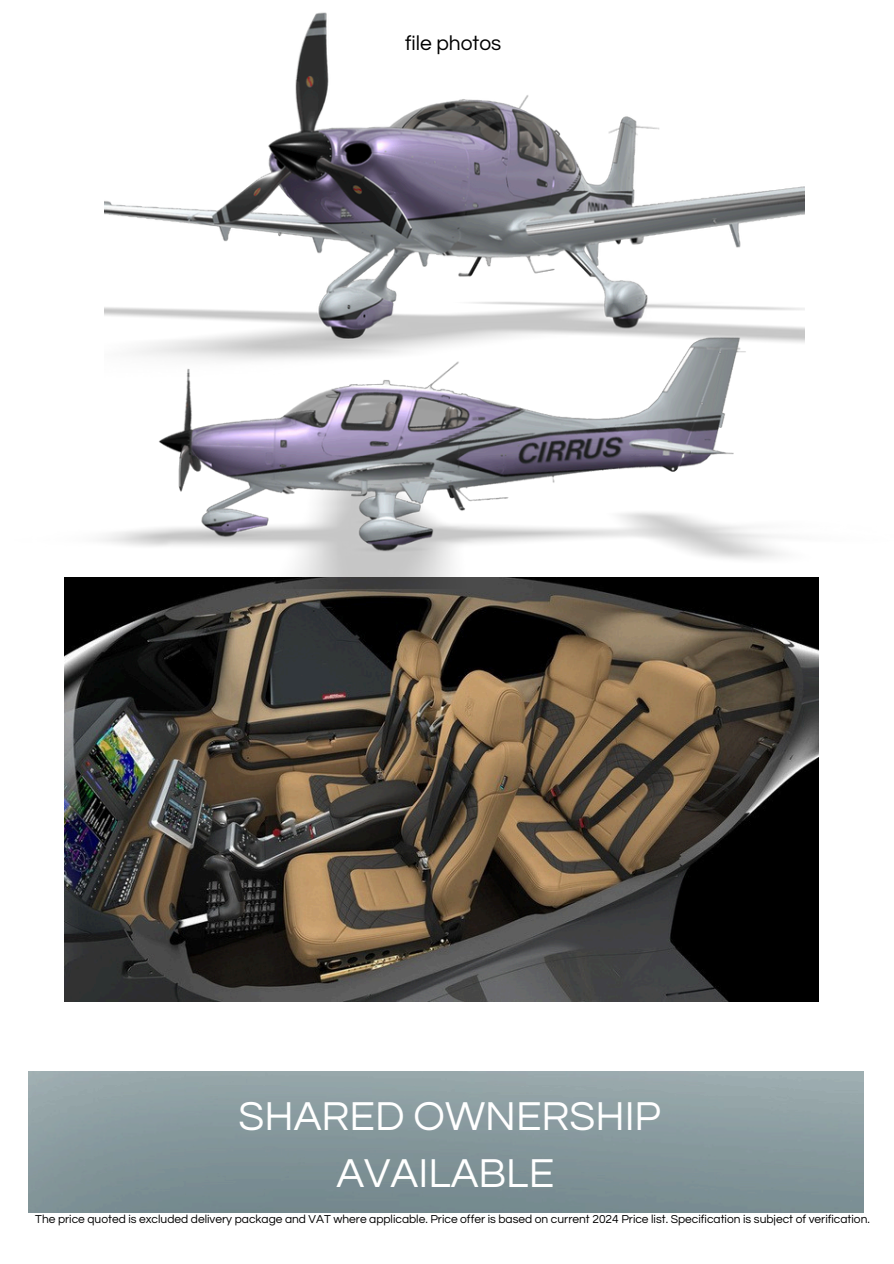
<style>
.page{position:relative;width:894px;height:1264px;background:#fff}
.page>*{position:absolute;margin:0;border:0;box-sizing:border-box;transform-origin:0 0}
.t1{font:42px/57.3px "Questrial";color:#fff;text-align:center}
.t2{font:21px "Questrial";color:#000}
.t3{font:12px "Questrial";color:#000}
</style>
<div class="page">
<img style="left:28px;top:588px;width:836px;height:625px">
<img style="left:28px;top:1071px;width:835px;height:140px">
<img style="left:64px;top:588px;width:754px;height:413px">
<img style="left:64px;top:327px;width:755px;height:261px">
<img style="left:104px;top:12px;width:700px;height:418px">
<p class="t2" style="left:405px;top:33px;width:98px">file photos</p>
<h2 class="t1" style="left:238px;top:1087px;width:424px">SHARED OWNERSHIP<br>AVAILABLE</h2>
<p class="t3" style="left:35px;top:1213px;width:835px">The price quoted is excluded delivery package and VAT where applicable. Price offer is based on current 2024 Price list. Specification is subject of verification.</p>
</div>
